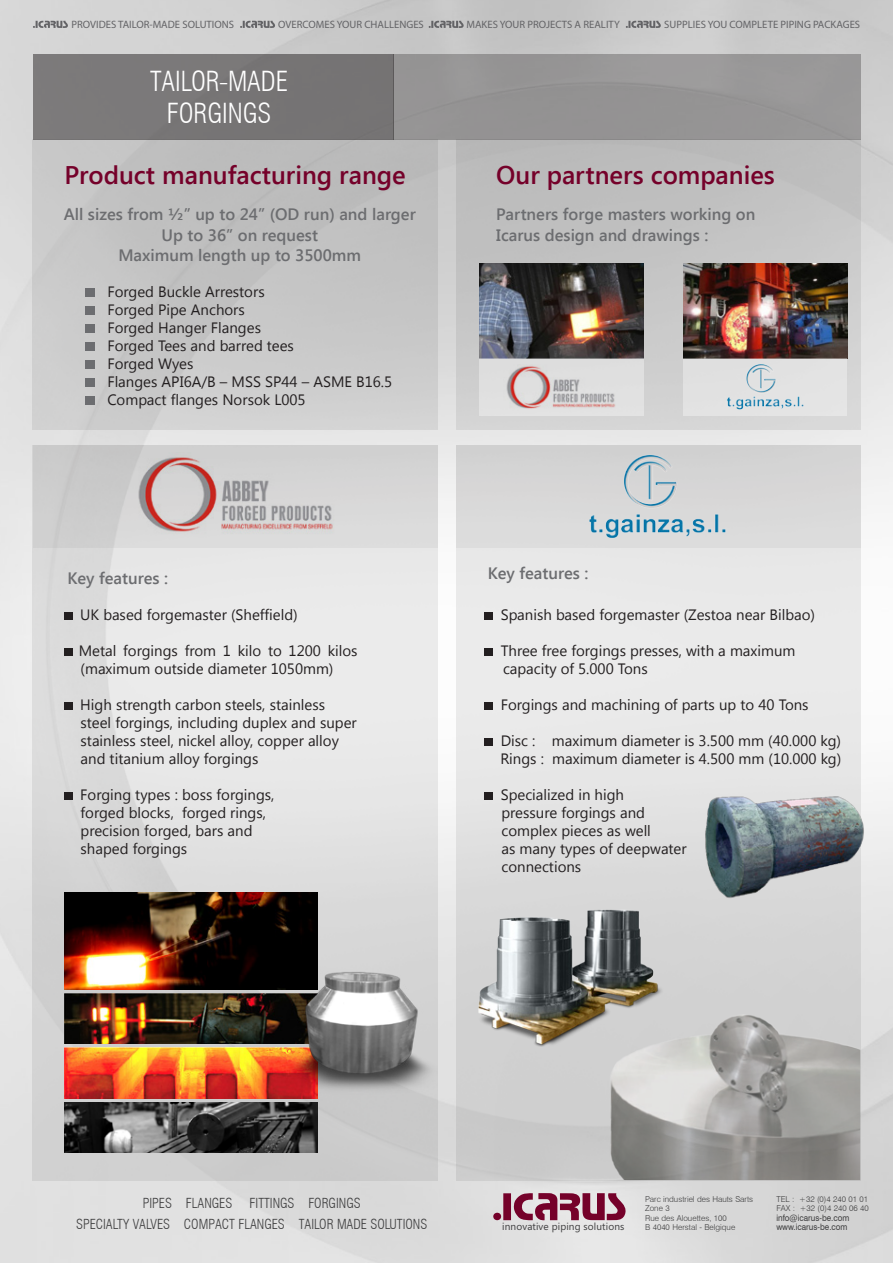
<style>
.page{position:relative;width:893px;height:1263px;background:#fff}
.page>*{position:absolute;margin:0;border:0;box-sizing:border-box;transform-origin:0 0}
.TITRE{font:300 condensed 27px "Swiss 721 BT";color:#fff}
.t1{font:600 25.5px "Segoe UI";color:#75012a}
.t2{font:600 16.5px "Segoe UI";color:#6c6d70}
.t3{font:15px/18px "Segoe UI";color:#231f20}
.t4{font:300 condensed 13.5px/21px "Swiss 721 BT";color:#3e3e3f}
.t5{font:10.65px "Myriad Pro";color:#636366}
.t6{font:10.05px "Segoe UI Symbol";color:#3e3e3f}
.t7{font:8.85px "Swiss 721 BT";color:#3e3e3f;scale:.91 1}
.t8{font:300 8.1px/9.4px "Swiss 721 BT";color:#3e3e3f}
</style>
<div class="page">
<img style="left:0;top:0;width:893px;height:1263px">
<div style="left:493px;top:1212px;width:8px;height:8px;background:#75012a;border-radius:50%"></div>
<svg style="left:33px;top:21px;width:35px;height:7px"></svg>
<svg style="left:240px;top:21px;width:35px;height:7px"></svg>
<svg style="left:429px;top:21px;width:35px;height:7px"></svg>
<svg style="left:626px;top:21px;width:35px;height:7px"></svg>
<img style="left:33px;top:547px;width:404px;height:633px">
<img style="left:456px;top:139px;width:404px;height:290px">
<img style="left:33px;top:139px;width:404px;height:290px">
<img style="left:456px;top:547px;width:404px;height:633px">
<div style="left:33px;top:445px;width:404px;height:102px;background:#d1d1d1"></div>
<img style="left:479px;top:264px;width:164px;height:94px">
<img style="left:684px;top:264px;width:163px;height:94px">
<div style="left:479px;top:358px;width:164px;height:58px;background:#dfdfdf"></div>
<div style="left:456px;top:445px;width:404px;height:102px;background:#d8d7d7"></div>
<div style="left:684px;top:358px;width:163px;height:58px;background:#e3e3e3"></div>
<div style="left:393px;top:54px;width:467px;height:85px;background:#969495"></div>
<div style="left:86px;top:288px;width:9px;height:9px;background:#6c6d70"></div>
<div style="left:86px;top:306px;width:9px;height:9px;background:#6c6d70"></div>
<div style="left:86px;top:324px;width:9px;height:9px;background:#6c6d70"></div>
<div style="left:86px;top:342px;width:9px;height:9px;background:#6c6d70"></div>
<div style="left:86px;top:360px;width:9px;height:9px;background:#6c6d70"></div>
<div style="left:86px;top:378px;width:9px;height:9px;background:#6c6d70"></div>
<div style="left:86px;top:396px;width:9px;height:9px;background:#6c6d70"></div>
<div style="left:33px;top:54px;width:360px;height:85px;background:#777575"></div>
<img style="left:727px;top:364px;width:77px;height:45px">
<div style="left:64px;top:612px;width:8px;height:8px;background:#231f20"></div>
<div style="left:64px;top:648px;width:8px;height:8px;background:#231f20"></div>
<div style="left:64px;top:702px;width:8px;height:8px;background:#231f20"></div>
<div style="left:64px;top:792px;width:8px;height:8px;background:#231f20"></div>
<img style="left:64px;top:993px;width:217px;height:51px">
<img style="left:64px;top:1048px;width:254px;height:50px">
<img style="left:64px;top:1102px;width:254px;height:50px">
<img style="left:64px;top:892px;width:254px;height:97px">
<img style="left:133px;top:453px;width:204px;height:82px">
<img style="left:506px;top:365px;width:109px;height:44px">
<img style="left:281px;top:970px;width:156px;height:127px">
<div style="left:484px;top:612px;width:8px;height:8px;background:#231f20"></div>
<div style="left:484px;top:648px;width:8px;height:8px;background:#231f20"></div>
<div style="left:484px;top:702px;width:8px;height:8px;background:#231f20"></div>
<div style="left:484px;top:738px;width:8px;height:8px;background:#231f20"></div>
<div style="left:484px;top:792px;width:8px;height:8px;background:#231f20"></div>
<img style="left:589px;top:454px;width:137px;height:84px">
<img style="left:693px;top:776px;width:179px;height:128px">
<img style="left:599px;top:1006px;width:261px;height:174px">
<img style="left:469px;top:902px;width:199px;height:144px">
<svg style="left:503px;top:1193px;width:122px;height:39px;background:#b58496"></svg>
<p class="t5" style="left:71px;top:18px;width:164px">PROVIDES TAILOR-MADE SOLUTIONS</p>
<p class="t5" style="left:278px;top:18px;width:147px">OVERCOMES YOUR CHALLENGES</p>
<p class="t5" style="left:467px;top:18px;width:155px">MAKES YOUR PROJECTS A REALITY</p>
<p class="t5" style="left:664px;top:18px;width:197px">SUPPLIES YOU COMPLETE PIPING PACKAGES</p>
<p class="TITRE" style="left:150px;top:65px;width:140px">TAILOR-MADE</p>
<p class="TITRE" style="left:167px;top:97px;width:106px">FORGINGS</p>
<p class="t1" style="left:64px;top:158px;width:343px">Product manufacturing range</p>
<p class="t1" style="left:496px;top:158px;width:280px">Our partners companies</p>
<p class="t2" style="left:64px;top:203px;width:354px">All sizes from ½” up to 24” (OD run) and larger</p>
<p class="t2" style="left:162px;top:223px;width:158px">Up to 36” on request</p>
<p class="t2" style="left:118px;top:244px;width:244px">Maximum length up to 3500mm</p>
<p class="t3" style="left:107px;top:282px;width:159px">Forged Buckle Arrestors</p>
<p class="t3" style="left:107px;top:300px;width:139px">Forged Pipe Anchors</p>
<p class="t3" style="left:107px;top:318px;width:155px">Forged Hanger Flanges</p>
<p class="t3" style="left:107px;top:336px;width:188px">Forged Tees and barred tees</p>
<p class="t3" style="left:107px;top:354px;width:88px">Forged Wyes</p>
<p class="t3" style="left:107px;top:372px;width:286px">Flanges API6A/B – MSS SP44 – ASME B16.5</p>
<p class="t3" style="left:107px;top:390px;width:200px">Compact flanges Norsok L005</p>
<p class="t2" style="left:68px;top:566px;width:102px">Key features :</p>
<p class="t3" style="left:80px;top:605px;width:219px">UK based forgemaster (Sheffield)</p>
<p class="t3" style="left:79px;top:641px;width:280px">Metal forgings from 1 kilo to 1200 kilos (maximum outside diameter 1050mm)</p>
<p class="t3" style="left:80px;top:695px;width:278px">High strength carbon steels, stainless steel forgings, including duplex and super stainless steel, nickel alloy, copper alloy and titanium alloy forgings</p>
<p class="t3" style="left:80px;top:785px;width:196px">Forging types : boss forgings,</p>
<p class="t3" style="left:81px;top:803px;width:187px">forged blocks, forged rings,</p>
<p class="t3" style="left:81px;top:821px;width:173px">precision forged, bars and</p>
<p class="t3" style="left:81px;top:839px;width:108px">shaped forgings</p>
<p class="t2" style="left:496px;top:203px;width:261px">Partners forge masters working on</p>
<p class="t2" style="left:496px;top:223px;width:214px">Icarus design and drawings :</p>
<p class="t2" style="left:488px;top:562px;width:102px">Key features :</p>
<p class="t3" style="left:501px;top:605px;width:316px">Spanish based forgemaster (Zestoa near Bilbao)</p>
<p class="t3" style="left:501px;top:641px;width:296px">Three free forgings presses, with a maximum</p>
<p class="t3" style="left:503px;top:659px;width:146px">capacity of 5.000 Tons</p>
<p class="t3" style="left:501px;top:695px;width:309px">Forgings and machining of parts up to 40 Tons</p>
<p class="t3" style="left:501px;top:731px;width:342px">Disc : maximum diameter is 3.500 mm (40.000 kg)</p>
<p class="t3" style="left:500px;top:749px;width:342px">Rings : maximum diameter is 4.500 mm (10.000 kg)</p>
<p class="t3" style="left:501px;top:785px;width:125px">Specialized in high</p>
<p class="t3" style="left:501px;top:803px;width:145px">pressure forgings and</p>
<p class="t3" style="left:501px;top:821px;width:151px">complex pieces as well</p>
<p class="t3" style="left:501px;top:839px;width:187px">as many types of deepwater</p>
<p class="t3" style="left:501px;top:857px;width:81px">connections</p>
<p class="t4" style="left:76px;top:1192px;width:353px;text-indent:173px">FITTINGS FORGINGS<br>SPECIALTY VALVES COMPACT FLANGES TAILOR MADE SOLUTIONS</p>
<p class="t4" style="left:143px;top:1192px;width:91px">PIPES FLANGES</p>
<p class="t8" style="left:645px;top:1194px;width:110px">Parc industriel des Hauts Sarts<br>Zone 3<br>Rue des Alouettes, 100<br>B 4040 Herstal - Belgique</p>
<p class="t8" style="left:776px;top:1194px;width:94px">TEL : +32 (0)4 240 01 01<br>FAX : +32 (0)4 240 06 40</p>
<p class="t7" style="left:776px;top:1212px;width:82px">info@icarus-be.com</p>
<p class="t6" style="left:505px;top:1221px;width:40px">■■□❖ ▼ ❖</p>
<p class="t6" style="left:569px;top:1221px;width:57px">■ ▲□●◆▼ □■▲</p>
<p class="t7" style="left:776px;top:1222px;width:80px">www.icarus-be.com</p>
</div>
